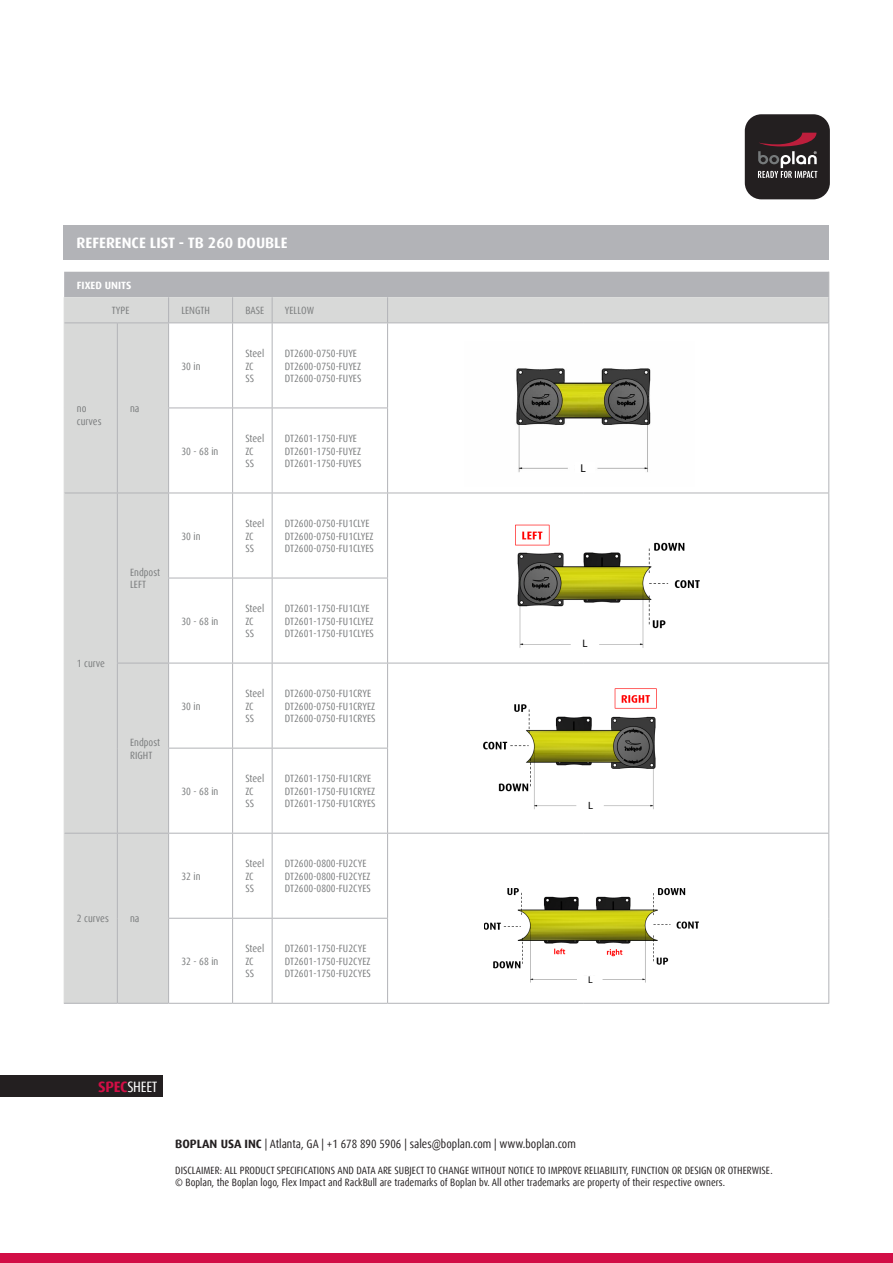
<style>
.page{position:relative;width:893px;height:1263px;background:#fff}
.page>*{position:absolute;margin:0;border:0;box-sizing:border-box;transform-origin:0 0}
.Table_Header{font:700 15px "Dax Offc";color:#fff}
.t1{font:condensed 15px "Dax Offc";letter-spacing:-.02em;color:#fff}
.t2{font:condensed 12px "Dax Offc";color:#231f20}
.t3{font:11.4px "Myriad Pro";color:#000}
.t4{font:10.8px "Myriad Pro";color:#000}
.Table_Cell_text{font:condensed 10.5px/12.6px "Dax Offc";color:#7a7c7d}
.t5{font:condensed 10.5px/12.8px "Dax Offc";color:#231f20}
.Table_Header-2{font:700 10.5px "Dax Offc";color:#fff}
.t6{font:10.5px "Myriad Pro";color:#000}
.t7{font:9.75px "Myriad Pro";color:#000}
.s1{font-weight:700;font-stretch:normal;color:#d20e46}
.s2{font-weight:700;font-stretch:normal}
</style>
<div class="page">
<div style="left:0;top:1076px;width:163px;height:21px;background:#231f20"></div>
<div style="left:745px;top:114px;width:85px;height:85px;background:#231f20;border-radius:17px"></div>
<svg style="left:758px;top:133px;width:59px;height:45px"></svg>
<div style="left:0;top:1253px;width:893px;height:10px;background:#d20e46"></div>
<div style="left:64px;top:225px;width:765px;height:34px;background:#b2b3b7"></div>
<hr style="left:64px;top:1003px;width:53px;height:1px;background:#b2b3b7">
<hr style="left:169px;top:1003px;width:64px;height:1px;background:#b2b3b7">
<hr style="left:233px;top:1003px;width:39px;height:1px;background:#b2b3b7">
<hr style="left:272px;top:1003px;width:116px;height:1px;background:#b2b3b7">
<hr style="left:117px;top:1003px;width:52px;height:1px;background:#b2b3b7">
<hr style="left:388px;top:1003px;width:196px;height:1px;background:#b2b3b7">
<hr style="left:584px;top:1003px;width:245px;height:1px;background:#b2b3b7">
<svg style="left:64px;top:272px;width:765px;height:731px"></svg>
<hr style="left:388px;top:322px;width:196px;height:1px;background:#b2b3b7">
<hr style="left:584px;top:322px;width:245px;height:1px;background:#b2b3b7">
<img style="left:465px;top:342px;width:229px;height:144px">
<div style="left:575px;top:462px;width:19px;height:10px;background:#fff"></div>
<img style="left:478px;top:502px;width:248px;height:156px">
<div style="left:577px;top:638px;width:18px;height:10px;background:#fff"></div>
<img style="left:481px;top:669px;width:216px;height:161px">
<div style="left:582px;top:801px;width:18px;height:9px;background:#fff"></div>
<img style="left:484px;top:842px;width:216px;height:159px">
<div style="left:583px;top:975px;width:16px;height:9px;background:#fff"></div>
<p class="Table_Header" style="left:77px;top:233px;width:213px">REFERENCE LIST - TB 260 DOUBLE</p>
<p class="Table_Header-2" style="left:77px;top:278px;width:56px">FIXED UNITS</p>
<p class="Table_Cell_text" style="left:112px;top:304px;width:19px">TYPE</p>
<p class="Table_Cell_text" style="left:181px;top:304px;width:30px">LENGTH</p>
<p class="Table_Cell_text" style="left:245px;top:304px;width:21px">BASE</p>
<p class="Table_Cell_text" style="left:285px;top:304px;width:31px">YELLOW</p>
<p class="Table_Cell_text" style="left:77px;top:402px;width:26px">no curves</p>
<p class="Table_Cell_text" style="left:130px;top:402px;width:11px">na</p>
<p class="Table_Cell_text" style="left:181px;top:360px;width:21px">30 in</p>
<p class="Table_Cell_text" style="left:181px;top:445px;width:38px">30 - 68 in</p>
<p class="Table_Cell_text" style="left:77px;top:657px;width:30px">1 curve</p>
<p class="Table_Cell_text" style="left:130px;top:566px;width:32px">Endpost</p>
<p class="Table_Cell_text" style="left:130px;top:579px;width:17px">LEFT</p>
<p class="Table_Cell_text" style="left:181px;top:530px;width:21px">30 in</p>
<p class="Table_Cell_text" style="left:181px;top:615px;width:38px">30 - 68 in</p>
<p class="Table_Cell_text" style="left:130px;top:736px;width:32px">Endpost</p>
<p class="Table_Cell_text" style="left:130px;top:749px;width:24px">RIGHT</p>
<p class="Table_Cell_text" style="left:181px;top:700px;width:21px">30 in</p>
<p class="Table_Cell_text" style="left:181px;top:785px;width:38px">30 - 68 in</p>
<p class="Table_Cell_text" style="left:77px;top:912px;width:33px">2 curves</p>
<p class="Table_Cell_text" style="left:130px;top:912px;width:11px">na</p>
<p class="Table_Cell_text" style="left:181px;top:870px;width:21px">32 in</p>
<p class="Table_Cell_text" style="left:181px;top:955px;width:38px">32 - 68 in</p>
<p class="Table_Cell_text" style="left:245px;top:347px;width:20px">Steel</p>
<p class="Table_Cell_text" style="left:245px;top:360px;width:10px">ZC</p>
<p class="Table_Cell_text" style="left:245px;top:372px;width:10px">SS</p>
<p class="Table_Cell_text" style="left:285px;top:347px;width:74px">DT2600-0750-FUYE</p>
<p class="Table_Cell_text" style="left:285px;top:360px;width:78px">DT2600-0750-FUYEZ</p>
<p class="Table_Cell_text" style="left:285px;top:372px;width:78px">DT2600-0750-FUYES</p>
<p class="Table_Cell_text" style="left:245px;top:432px;width:20px">Steel</p>
<p class="Table_Cell_text" style="left:245px;top:445px;width:10px">ZC</p>
<p class="Table_Cell_text" style="left:245px;top:457px;width:10px">SS</p>
<p class="Table_Cell_text" style="left:285px;top:432px;width:74px">DT2601-1750-FUYE</p>
<p class="Table_Cell_text" style="left:285px;top:445px;width:78px">DT2601-1750-FUYEZ</p>
<p class="Table_Cell_text" style="left:285px;top:457px;width:78px">DT2601-1750-FUYES</p>
<p class="Table_Cell_text" style="left:245px;top:517px;width:20px">Steel</p>
<p class="Table_Cell_text" style="left:245px;top:530px;width:10px">ZC</p>
<p class="Table_Cell_text" style="left:245px;top:542px;width:10px">SS</p>
<p class="Table_Cell_text" style="left:285px;top:517px;width:86px">DT2600-0750-FU1CLYE</p>
<p class="Table_Cell_text" style="left:285px;top:530px;width:90px">DT2600-0750-FU1CLYEZ</p>
<p class="Table_Cell_text" style="left:285px;top:542px;width:91px">DT2600-0750-FU1CLYES</p>
<p class="Table_Cell_text" style="left:245px;top:602px;width:20px">Steel</p>
<p class="Table_Cell_text" style="left:245px;top:615px;width:10px">ZC</p>
<p class="Table_Cell_text" style="left:245px;top:627px;width:10px">SS</p>
<p class="Table_Cell_text" style="left:285px;top:602px;width:86px">DT2601-1750-FU1CLYE</p>
<p class="Table_Cell_text" style="left:285px;top:615px;width:90px">DT2601-1750-FU1CLYEZ</p>
<p class="Table_Cell_text" style="left:285px;top:627px;width:91px">DT2601-1750-FU1CLYES</p>
<p class="Table_Cell_text" style="left:245px;top:687px;width:20px">Steel</p>
<p class="Table_Cell_text" style="left:245px;top:700px;width:10px">ZC</p>
<p class="Table_Cell_text" style="left:245px;top:712px;width:10px">SS</p>
<p class="Table_Cell_text" style="left:285px;top:687px;width:88px">DT2600-0750-FU1CRYE</p>
<p class="Table_Cell_text" style="left:285px;top:700px;width:92px">DT2600-0750-FU1CRYEZ</p>
<p class="Table_Cell_text" style="left:285px;top:712px;width:92px">DT2600-0750-FU1CRYES</p>
<p class="Table_Cell_text" style="left:245px;top:772px;width:20px">Steel</p>
<p class="Table_Cell_text" style="left:245px;top:785px;width:10px">ZC</p>
<p class="Table_Cell_text" style="left:245px;top:797px;width:10px">SS</p>
<p class="Table_Cell_text" style="left:285px;top:772px;width:88px">DT2601-1750-FU1CRYE</p>
<p class="Table_Cell_text" style="left:285px;top:785px;width:92px">DT2601-1750-FU1CRYEZ</p>
<p class="Table_Cell_text" style="left:285px;top:797px;width:92px">DT2601-1750-FU1CRYES</p>
<p class="Table_Cell_text" style="left:245px;top:857px;width:20px">Steel</p>
<p class="Table_Cell_text" style="left:245px;top:870px;width:10px">ZC</p>
<p class="Table_Cell_text" style="left:245px;top:882px;width:10px">SS</p>
<p class="Table_Cell_text" style="left:285px;top:857px;width:83px">DT2600-0800-FU2CYE</p>
<p class="Table_Cell_text" style="left:285px;top:870px;width:87px">DT2600-0800-FU2CYEZ</p>
<p class="Table_Cell_text" style="left:285px;top:882px;width:87px">DT2600-0800-FU2CYES</p>
<p class="Table_Cell_text" style="left:245px;top:942px;width:20px">Steel</p>
<p class="Table_Cell_text" style="left:245px;top:955px;width:10px">ZC</p>
<p class="Table_Cell_text" style="left:245px;top:968px;width:10px">SS</p>
<p class="Table_Cell_text" style="left:285px;top:942px;width:83px">DT2601-1750-FU2CYE</p>
<p class="Table_Cell_text" style="left:285px;top:955px;width:87px">DT2601-1750-FU2CYEZ</p>
<p class="Table_Cell_text" style="left:285px;top:968px;width:87px">DT2601-1750-FU2CYES</p>
<p class="t3" style="left:580px;top:461px;width:7px">L</p>
<p class="t4" style="left:583px;top:636px;width:7px">L</p>
<p class="t6" style="left:588px;top:799px;width:6px">L</p>
<p class="t7" style="left:588px;top:973px;width:6px">L</p>
<h1 class="t1" style="left:98px;top:1077px;width:61px"><span class="s1">SPEC</span>SHEET</h1>
<p class="t2" style="left:175px;top:1136px;width:402px"><span class="s2">BOPLAN USA INC</span> | Atlanta, GA | +1 678 890 5906 | sales@boplan.com | www.boplan.com</p>
<p class="t5" style="left:175px;top:1164px;width:599px">DISCLAIMER: ALL PRODUCT SPECIFICATIONS AND DATA ARE SUBJECT TO CHANGE WITHOUT NOTICE TO IMPROVE RELIABILITY, FUNCTION OR DESIGN OR OTHERWISE. © Boplan, the Boplan logo, Flex Impact and RackBull are trademarks of Boplan bv. All other trademarks are property of their respective owners.</p>
</div>
